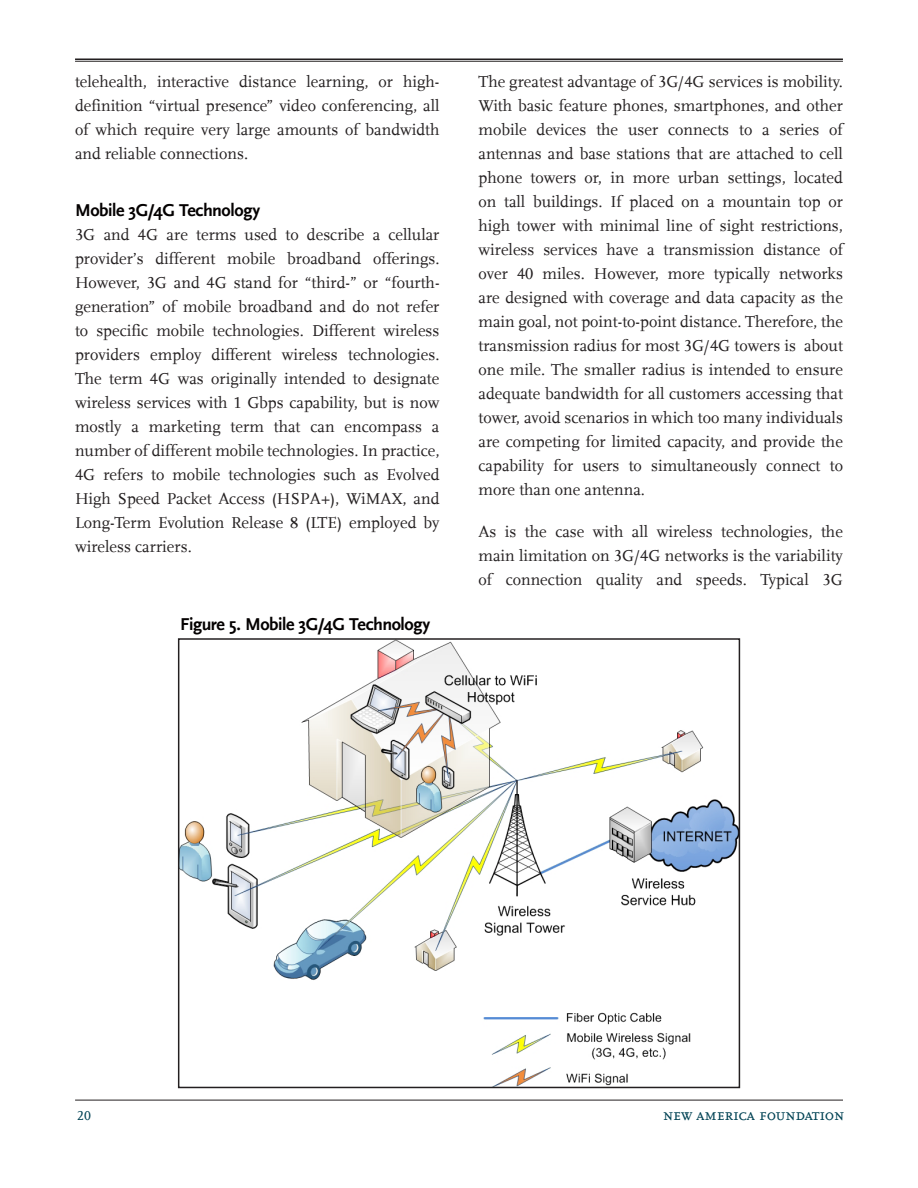
<style>
.page{position:relative;width:918px;height:1188px;background:#fff}
.page>*{position:absolute;margin:0;border:0;box-sizing:border-box;transform-origin:0 0}
.Heading_B{font:700 18px "Scala Sans";letter-spacing:-.025em;color:#040101}
.NAF_Report_Paragraph{font:16.5px/24px "Scala LF";color:#231f20;text-align:justify}
.t1{font:16.5px "Scala LF Caps";letter-spacing:-.03em;color:#004254}
.t2{font:13.5px "Scala LF Caps";color:#004254}
</style>
<div class="page">
<hr style="left:75px;top:1100px;width:768px;height:1px;background:#231f20">
<hr style="left:75px;top:61px;width:768px;height:1px;background:#231f20">
<hr style="left:75px;top:58px;width:768px;height:2px;background:#231f20">
<img style="left:181px;top:641px;width:556px;height:444px">
<div style="left:178px;top:638px;width:562px;height:450px;border:2px solid #231f20"></div>
<p class="NAF_Report_Paragraph" style="left:75px;top:70px;width:366px">telehealth, interactive distance learning, or high&shy;definition “virtual presence” video conferencing, all of which require very large amounts of bandwidth and reliable connections.</p>
<p class="Heading_B" style="left:75px;top:200px;width:187px">Mobile 3G/4G Technology</p>
<p class="NAF_Report_Paragraph" style="left:75px;top:223px;width:366px">3G and 4G are terms used to describe a cellular provider’s different mobile broadband offerings.<br>However, 3G and 4G stand for “third-” or “fourth&shy;generation” of mobile broadband and do not refer to specific mobile technologies. Different wireless providers employ different wireless technologies.<br>The term 4G was originally intended to designate wireless services with 1 Gbps capability, but is now mostly a marketing term that can encompass a number of different mobile technologies. In practice, 4G refers to mobile technologies such as Evolved High Speed Packet Access (HSPA+), WiMAX, and Long-Term Evolution Release 8 (LTE) employed by wireless carriers.</p>
<p class="Heading_B" style="left:180px;top:614px;width:252px">Figure 5. Mobile 3G/4G Technology</p>
<p class="NAF_Report_Paragraph" style="left:478px;top:70px;width:366px">The greatest advantage of 3G/4G services is mobility.<br>With basic feature phones, smartphones, and other mobile devices the user connects to a series of antennas and base stations that are attached to cell phone towers or, in more urban settings, located on tall buildings. If placed on a mountain top or high tower with minimal line of sight restrictions, wireless services have a transmission distance of over 40 miles. However, more typically networks are designed with coverage and data capacity as the main goal, not point-to-point distance. Therefore, the transmission radius for most 3G/4G towers is about one mile. The smaller radius is intended to ensure adequate bandwidth for all customers accessing that tower, avoid scenarios in which too many individuals are competing for limited capacity, and provide the capability for users to simultaneously connect to more than one antenna.</p>
<p class="NAF_Report_Paragraph" style="left:478px;top:520px;width:366px">As is the case with all wireless technologies, the main limitation on 3G/4G networks is the variability of connection quality and speeds. Typical 3G</p>
<p class="t2" style="left:77px;top:1108px;width:15px">20</p>
<p class="t1" style="left:663px;top:1106px;width:183px">new america foundation</p>
</div>
